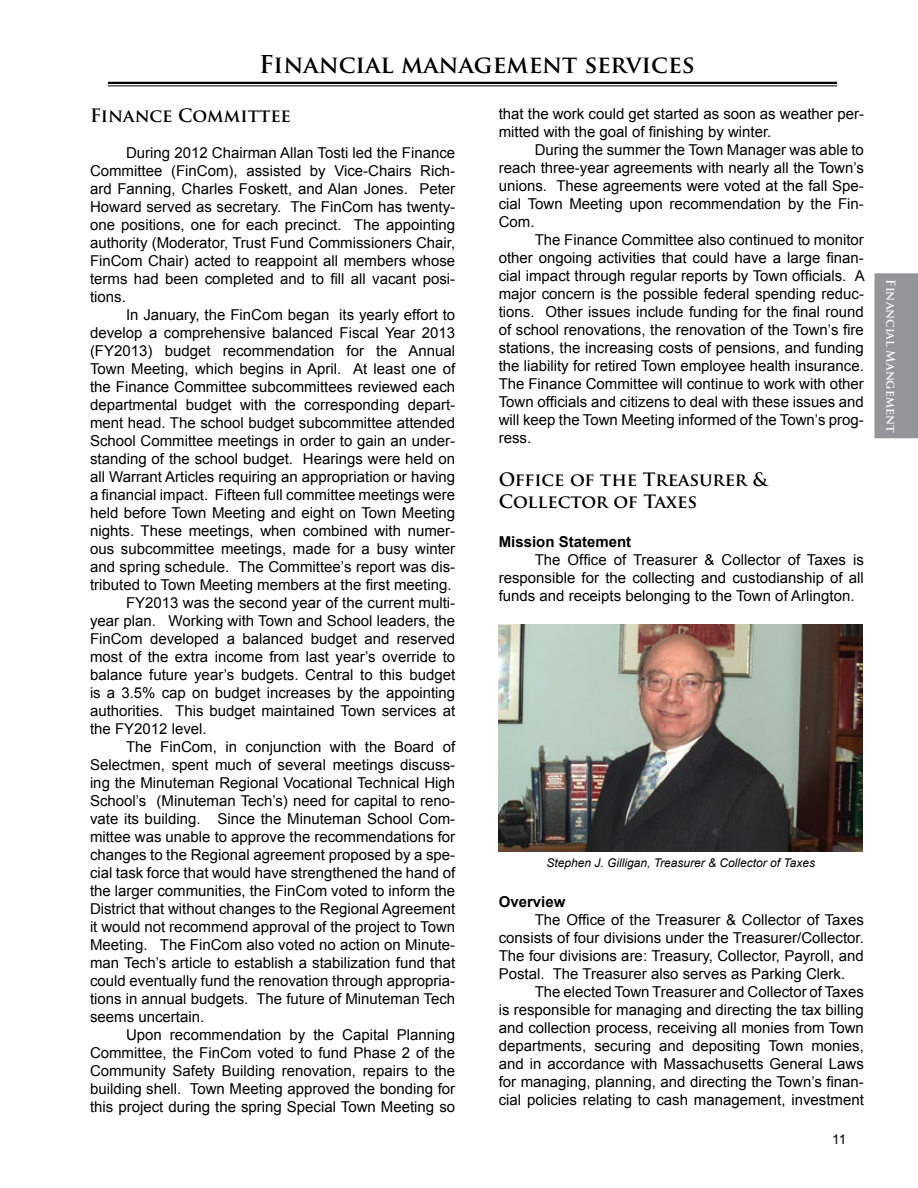
<style>
.page{position:relative;width:918px;height:1188px;background:#fff}
.page>*{position:absolute;margin:0;border:0;box-sizing:border-box;transform-origin:0 0}
.t1{font:700 24px "Trajan Pro";color:#000}
.t2{font:700 18px/21.6px "Trajan Pro";color:#000}
.t3{font:15px/18px "Arial";color:#000;text-align:justify}
.t4{font:700 15px "Arial";color:#000}
.t5{font:13.5px "Arial";color:#000}
.t6{font:italic 12px "Arial";color:#000}
.t7{font:700 12px "Trajan Pro";color:#fff}
</style>
<div class="page">
<hr style="left:108px;top:82px;width:729px;height:2px;background:#000">
<hr style="left:108px;top:85px;width:729px;height:1px;background:#000">
<div style="left:874px;top:273px;width:44px;height:166px;background:#939598"></div>
<img style="left:499px;top:625px;width:363px;height:227px">
<h1 class="t1" style="left:259px;top:50px;width:437px">Financial management services</h1>
<p class="t2" style="left:90px;top:104px;width:203px">Finance Committee</p>
<p class="t3" style="left:90px;top:143px;width:367px;text-indent:36px">During 2012 Chairman Allan Tosti led the Finance Committee (FinCom), assisted by Vice-Chairs Rich&shy;ard Fanning, Charles Foskett, and Alan Jones. Peter Howard served as secretary. The FinCom has twenty&shy;one positions, one for each precinct. The appointing authority (Moderator, Trust Fund Commissioners Chair, FinCom Chair) acted to reappoint all members whose terms had been completed and to fill all vacant posi&shy;tions.</p>
<p class="t3" style="left:126px;top:305px;width:331px">In January, the FinCom began its yearly effort to</p>
<p class="t3" style="left:90px;top:323px;width:367px">develop a comprehensive balanced Fiscal Year 2013</p>
<p class="t3" style="left:90px;top:341px;width:367px">(FY2013) budget recommendation for the Annual</p>
<p class="t3" style="left:90px;top:359px;width:367px">Town Meeting, which begins in April. At least one of</p>
<p class="t3" style="left:90px;top:377px;width:367px">the Finance Committee subcommittees reviewed each</p>
<p class="t3" style="left:90px;top:395px;width:367px">departmental budget with the corresponding depart-</p>
<p class="t3" style="left:90px;top:413px;width:367px">ment head. The school budget subcommittee attended</p>
<p class="t3" style="left:90px;top:431px;width:367px">School Committee meetings in order to gain an under-</p>
<p class="t3" style="left:90px;top:449px;width:367px">standing of the school budget. Hearings were held on</p>
<p class="t3" style="left:90px;top:467px;width:367px">all Warrant Articles requiring an appropriation or having</p>
<p class="t3" style="left:90px;top:485px;width:367px">a financial impact. Fifteen full committee meetings were</p>
<p class="t3" style="left:90px;top:503px;width:367px">held before Town Meeting and eight on Town Meeting</p>
<p class="t3" style="left:90px;top:521px;width:367px">nights. These meetings, when combined with numer-</p>
<p class="t3" style="left:90px;top:539px;width:367px">ous subcommittee meetings, made for a busy winter</p>
<p class="t3" style="left:90px;top:557px;width:367px">and spring schedule. The Committee’s report was dis-</p>
<p class="t3" style="left:90px;top:575px;width:363px">tributed to Town Meeting members at the first meeting.</p>
<p class="t3" style="left:126px;top:593px;width:331px">FY2013 was the second year of the current multi-</p>
<p class="t3" style="left:90px;top:611px;width:367px">year plan. Working with Town and School leaders, the</p>
<p class="t3" style="left:90px;top:629px;width:367px">FinCom developed a balanced budget and reserved</p>
<p class="t3" style="left:90px;top:647px;width:367px">most of the extra income from last year’s override to</p>
<p class="t3" style="left:90px;top:665px;width:367px">balance future year’s budgets. Central to this budget</p>
<p class="t3" style="left:90px;top:683px;width:367px">is a 3.5% cap on budget increases by the appointing</p>
<p class="t3" style="left:90px;top:701px;width:367px">authorities. This budget maintained Town services at</p>
<p class="t3" style="left:90px;top:719px;width:118px">the FY2012 level.</p>
<p class="t3" style="left:126px;top:737px;width:331px">The FinCom, in conjunction with the Board of</p>
<p class="t3" style="left:90px;top:755px;width:367px">Selectmen, spent much of several meetings discuss-</p>
<p class="t3" style="left:90px;top:773px;width:367px">ing the Minuteman Regional Vocational Technical High</p>
<p class="t3" style="left:90px;top:791px;width:367px">School’s (Minuteman Tech’s) need for capital to reno-</p>
<p class="t3" style="left:90px;top:809px;width:367px">vate its building. Since the Minuteman School Com-</p>
<p class="t3" style="left:90px;top:827px;width:367px">mittee was unable to approve the recommendations for</p>
<p class="t3" style="left:90px;top:845px;width:367px">changes to the Regional agreement proposed by a spe-</p>
<p class="t3" style="left:90px;top:863px;width:367px">cial task force that would have strengthened the hand of</p>
<p class="t3" style="left:90px;top:881px;width:367px">the larger communities, the FinCom voted to inform the</p>
<p class="t3" style="left:90px;top:899px;width:367px">District that without changes to the Regional Agreement</p>
<p class="t3" style="left:90px;top:917px;width:367px">it would not recommend approval of the project to Town</p>
<p class="t3" style="left:90px;top:935px;width:367px">Meeting. The FinCom also voted no action on Minute-</p>
<p class="t3" style="left:90px;top:953px;width:367px">man Tech’s article to establish a stabilization fund that</p>
<p class="t3" style="left:90px;top:971px;width:367px">could eventually fund the renovation through appropria-</p>
<p class="t3" style="left:90px;top:989px;width:367px">tions in annual budgets. The future of Minuteman Tech</p>
<p class="t3" style="left:90px;top:1007px;width:116px">seems uncertain.</p>
<p class="t3" style="left:126px;top:1025px;width:331px">Upon recommendation by the Capital Planning</p>
<p class="t3" style="left:90px;top:1043px;width:367px">Committee, the FinCom voted to fund Phase 2 of the</p>
<p class="t3" style="left:90px;top:1061px;width:367px">Community Safety Building renovation, repairs to the</p>
<p class="t3" style="left:90px;top:1079px;width:367px">building shell. Town Meeting approved the bonding for</p>
<p class="t3" style="left:90px;top:1097px;width:367px">this project during the spring Special Town Meeting so</p>
<p class="t3" style="left:499px;top:105px;width:367px">that the work could get started as soon as weather per&shy;mitted with the goal of finishing by winter.</p>
<p class="t3" style="left:499px;top:141px;width:367px;text-indent:36px">During the summer the Town Manager was able to reach three-year agreements with nearly all the Town’s unions. These agreements were voted at the fall Spe&shy;cial Town Meeting upon recommendation by the Fin-Com.</p>
<p class="t3" style="left:499px;top:231px;width:368px;text-indent:36px">The Finance Committee also continued to monitor other ongoing activities that could have a large finan&shy;cial impact through regular reports by Town officials. A major concern is the possible federal spending reduc&shy;tions. Other issues include funding for the final round of school renovations, the renovation of the Town’s fire stations, the increasing costs of pensions, and funding the liability for retired Town employee health insurance.<br>The Finance Committee will continue to work with other Town officials and citizens to deal with these issues and will keep the Town Meeting informed of the Town’s prog&shy;ress.</p>
<p class="t2" style="left:499px;top:469px;width:270px">Office of the Treasurer &amp;<br>Collector of Taxes</p>
<p class="t4" style="left:499px;top:532px;width:134px">Mission Statement</p>
<p class="t3" style="left:499px;top:551px;width:367px;text-indent:36px">The Office of Treasurer &amp; Collector of Taxes is responsible for the collecting and custodianship of all funds and receipts belonging to the Town of Arlington.</p>
<p class="t6" style="left:546px;top:855px;width:270px">Stephen J. Gilligan, Treasurer &amp; Collector of Taxes</p>
<p class="t4" style="left:499px;top:892px;width:68px">Overview</p>
<p class="t3" style="left:499px;top:911px;width:367px;text-indent:36px">The Office of the Treasurer &amp; Collector of Taxes consists of four divisions under the Treasurer/Collector.<br>The four divisions are: Treasury, Collector, Payroll, and Postal. The Treasurer also serves as Parking Clerk.</p>
<p class="t3" style="left:499px;top:983px;width:367px;text-indent:36px">The elected Town Treasurer and Collector of Taxes is responsible for managing and directing the tax billing and collection process, receiving all monies from Town departments, securing and depositing Town monies, and in accordance with Massachusetts General Laws for managing, planning, and directing the Town’s finan&shy;cial policies relating to cash management, investment</p>
<p class="t5" style="left:832px;top:1130px;width:16px">11</p>
<p class="t7" style="left:898px;top:279px;width:154px;rotate:90deg">Financial Mangement</p>
</div>
